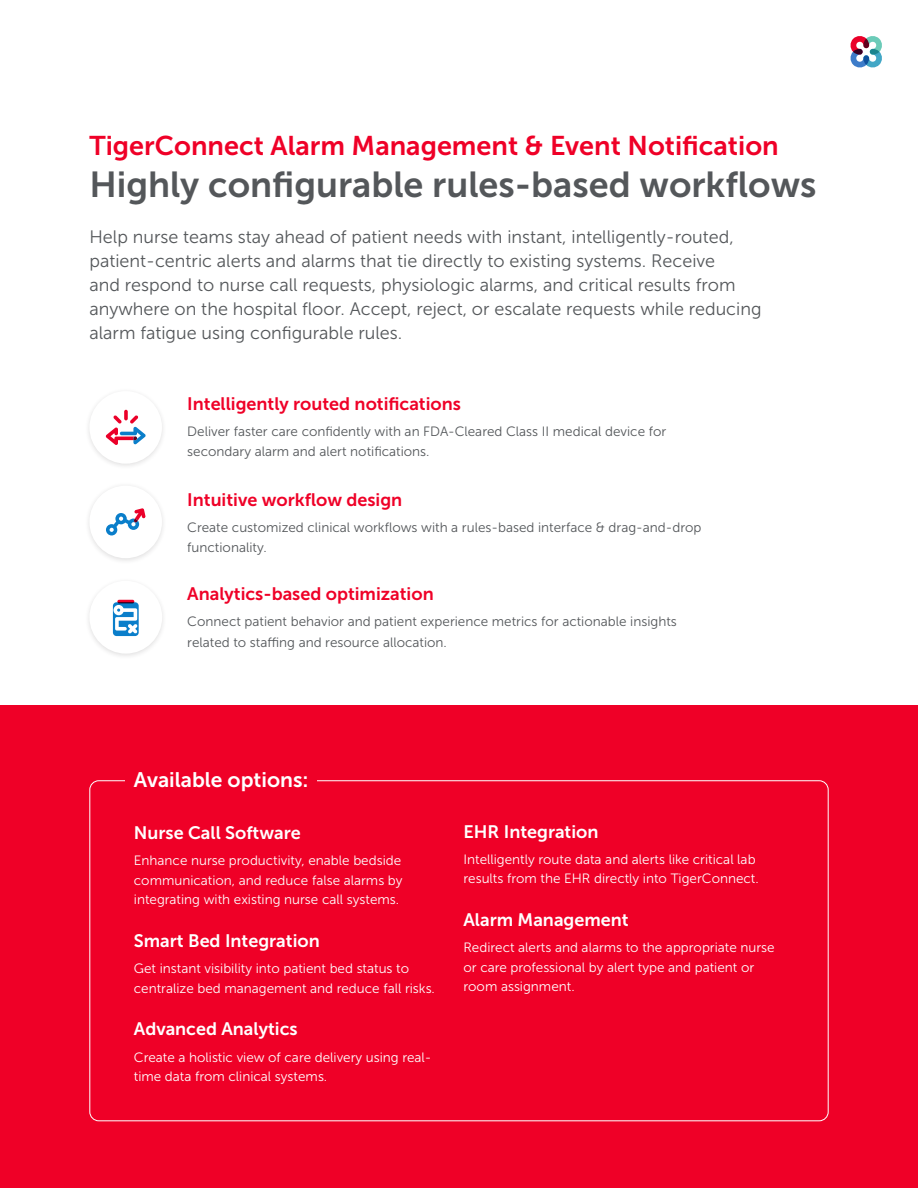
<style>
.page{position:relative;width:918px;height:1188px;background:#fff}
.page>*{position:absolute;margin:0;border:0;box-sizing:border-box;transform-origin:0 0}
.Sub_Header_small{font:36px "Museo Sans 700";color:#54575a}
.Sub_Header_small-2{font:27px "Museo Sans 700";color:#ef0027}
.Body_Small{font:21px "Museo Sans 700";color:#fff}
.Body{font:18px/24px "Museo Sans 300";color:#54575a}
.Body-2{font:18px "Museo Sans 700";color:#ef0027}
.Body_Small-2{font:18px "Museo Sans 700";color:#fff}
.Bullets{font:13.5px/19.5px "Museo Sans 300";color:#fff}
.Body-3{font:13.5px/19.5px "Museo Sans 300";color:#54575a}
</style>
<div class="page">
<svg style="left:850px;top:36px;width:32px;height:32px"></svg>
<div style="left:84px;top:388px;width:83px;height:82px;background:#231f20;opacity:.14"></div>
<div style="left:89px;top:391px;width:73px;height:73px;background:#fff;border-radius:50%"></div>
<svg style="left:124px;top:410px;width:4px;height:10px"></svg>
<svg style="left:106px;top:415px;width:40px;height:30px"></svg>
<div style="left:84px;top:482px;width:83px;height:83px;background:#231f20;opacity:.14"></div>
<div style="left:89px;top:486px;width:73px;height:72px;background:#fff;border-radius:50%"></div>
<svg style="left:106px;top:508px;width:40px;height:27px"></svg>
<div style="left:84px;top:577px;width:83px;height:83px;background:#231f20;opacity:.14"></div>
<div style="left:89px;top:581px;width:73px;height:73px;background:#fff;border-radius:50%"></div>
<svg style="left:113px;top:602px;width:26px;height:34px"></svg>
<hr style="left:117px;top:600px;width:17px;height:3px;background:#eb0029;border-radius:2px">
<svg style="left:114px;top:605px;width:24px;height:29px"></svg>
<div style="left:0;top:705px;width:918px;height:483px;background:#ef0027"></div>
<p class="Sub_Header_small-2" style="left:89px;top:131px;width:691px">TigerConnect Alarm Management &amp; Event Notification</p>
<p class="Sub_Header_small" style="left:89px;top:165px;width:729px">Highly configurable rules-based workflows</p>
<p class="Body" style="left:89px;top:225px;width:674px">Help nurse teams stay ahead of patient needs with instant, intelligently-routed, patient-centric alerts and alarms that tie directly to existing systems. Receive<br>and respond to nurse call requests, physiologic alarms, and critical results from anywhere on the hospital floor. Accept, reject, or escalate requests while reducing alarm fatigue using configurable rules.</p>
<p class="Body-2" style="left:187px;top:394px;width:275px">Intelligently routed notifications</p>
<p class="Body-3" style="left:187px;top:422px;width:480px">Deliver faster care confidently with an FDA-Cleared Class II medical device for secondary alarm and alert notifications.</p>
<p class="Body-2" style="left:187px;top:490px;width:217px">Intuitive workflow design</p>
<p class="Body-3" style="left:187px;top:518px;width:516px">Create customized clinical workflows with a rules-based interface &amp; drag-and-drop functionality.</p>
<p class="Body-2" style="left:187px;top:583px;width:248px">Analytics-based optimization</p>
<p class="Body-3" style="left:187px;top:611px;width:491px;line-height:21px">Connect patient behavior and patient experience metrics for actionable insights related to staffing and resource allocation.</p>
<p class="Body_Small" style="left:134px;top:768px;width:176px">Available options:</p>
<p class="Body_Small-2" style="left:134px;top:823px;width:168px">Nurse Call Software</p>
<p class="Bullets" style="left:134px;top:851px;width:270px;text-align:justify">Enhance nurse productivity, enable bedside communication, and reduce false alarms by integrating with existing nurse call systems.</p>
<p class="Body_Small-2" style="left:134px;top:931px;width:187px">Smart Bed Integration</p>
<p class="Bullets" style="left:134px;top:959px;width:303px">Get instant visibility into patient bed status to centralize bed management and reduce fall risks.</p>
<p class="Body_Small-2" style="left:134px;top:1019px;width:165px">Advanced Analytics</p>
<p class="Bullets" style="left:134px;top:1047px;width:299px">Create a holistic view of care delivery using real&shy;time data from clinical systems.</p>
<p class="Body_Small-2" style="left:464px;top:821px;width:137px">EHR Integration</p>
<p class="Bullets" style="left:464px;top:850px;width:297px">Intelligently route data and alerts like critical lab results from the EHR directly into TigerConnect.</p>
<p class="Body_Small-2" style="left:464px;top:910px;width:167px">Alarm Management</p>
<p class="Bullets" style="left:464px;top:938px;width:313px">Redirect alerts and alarms to the appropriate nurse or care professional by alert type and patient or room assignment.</p>
</div>
